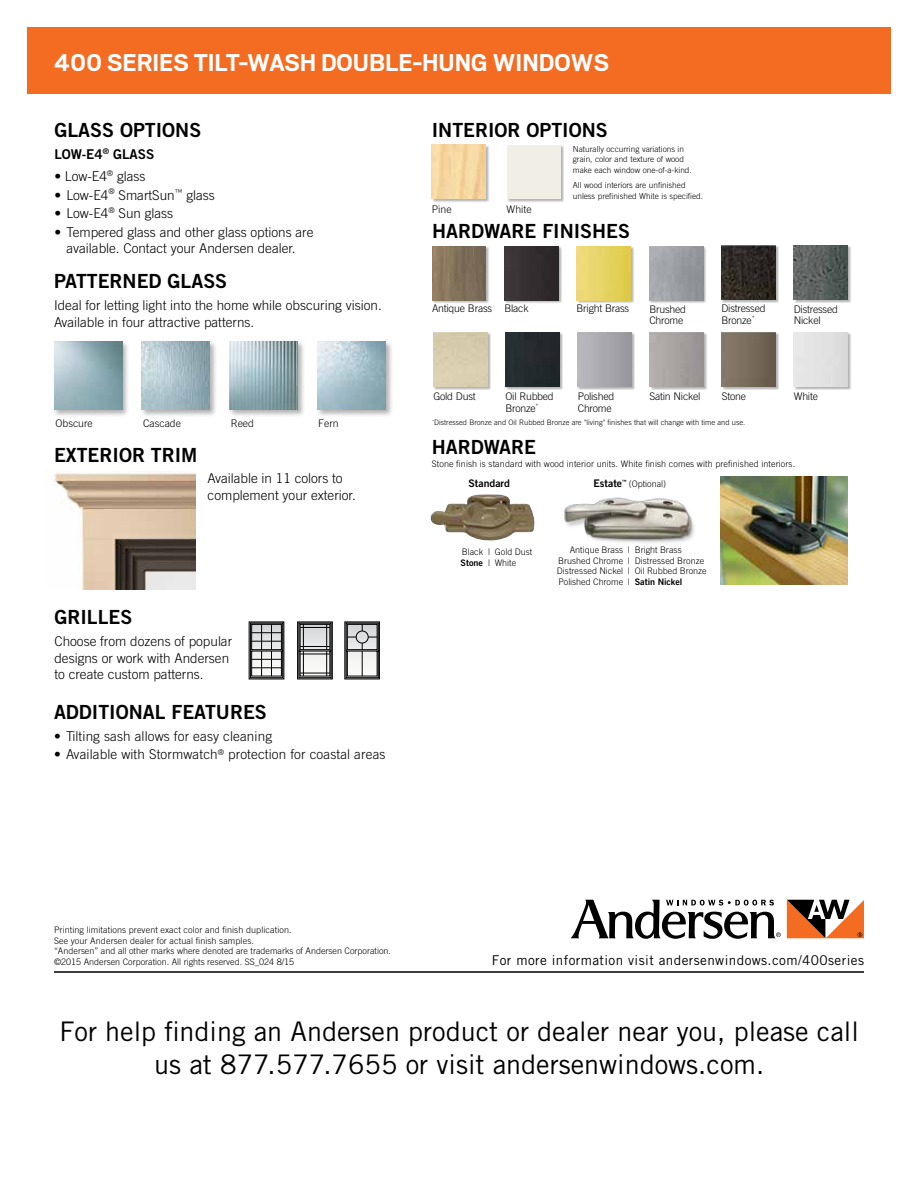
<style>
.page{position:relative;width:918px;height:1188px;background:#fff}
.page>*{position:absolute;margin:0;border:0;box-sizing:border-box;transform-origin:0 0}
.t1{font:27px/33px "Trade Gothic LT Std";color:#000;text-align:center}
.t2{font:700 27px "Scout";color:#fff}
.t3{font:19.5px "Trade Gothic LT Std Bd 2";color:#000}
.t4{font:300 13.5px/16.5px "Trade Gothic LT Std";color:#000}
.t5{font:13.5px "Trade Gothic LT Std";letter-spacing:.03em;color:#000}
.t6{font:13.5px "Trade Gothic LT Std Bd 2";color:#000}
.t7{font:300 10.5px/11.2px "Trade Gothic LT Std";letter-spacing:-.02em;color:#000}
.t8{font:300 10.5px "Trade Gothic LT Std";color:#000}
.t9{font:10.5px "Trade Gothic LT Std Bd 2";color:#000}
.t10{font:300 9px/10.5px "Trade Gothic LT Std";letter-spacing:.005em;color:#000}
.t11{font:9px "Trade Gothic LT Std Bd 2";color:#000}
.t12{font:300 8.25px/10.5px "Trade Gothic LT Std";color:#000}
.t13{font:300 7.5px "Trade Gothic LT Std";color:#000}
.t14{font:4.35px "Trade Gothic LT Std Bd 2";color:#000}
.s1{font-family:"Trade Gothic LT Std";font-weight:300}
</style>
<div class="page">
<svg style="left:570px;top:900px;width:211px;height:39px"></svg>
<svg style="left:787px;top:900px;width:77px;height:38px"></svg>
<hr style="left:54px;top:971px;width:810px;height:2px;background:#000">
<div style="left:52px;top:340px;width:78px;height:77px;background:#000;opacity:.3"></div>
<img style="left:54px;top:342px;width:68px;height:68px">
<div style="left:140px;top:340px;width:77px;height:77px;background:#000;opacity:.3"></div>
<img style="left:142px;top:342px;width:68px;height:68px">
<div style="left:228px;top:340px;width:77px;height:77px;background:#000;opacity:.3"></div>
<img style="left:230px;top:342px;width:68px;height:68px">
<div style="left:316px;top:340px;width:77px;height:77px;background:#000;opacity:.3"></div>
<img style="left:318px;top:342px;width:68px;height:68px">
<div style="left:507px;top:145px;width:57px;height:58px;background:#000;opacity:.3"></div>
<div style="left:507px;top:145px;width:54px;height:54px;background:#f1eee5"></div>
<div style="left:432px;top:145px;width:57px;height:58px;background:#000;opacity:.3"></div>
<img style="left:432px;top:145px;width:54px;height:54px">
<div style="left:27px;top:27px;width:864px;height:66px;background:#f36c21"></div>
<div style="left:505px;top:332px;width:58px;height:58px;background:#000;opacity:.3"></div>
<div style="left:506px;top:332px;width:54px;height:54px;background:#242a2d"></div>
<div style="left:577px;top:332px;width:58px;height:58px;background:#000;opacity:.3"></div>
<img style="left:578px;top:332px;width:54px;height:54px">
<div style="left:432px;top:246px;width:58px;height:58px;background:#000;opacity:.3"></div>
<img style="left:432px;top:246px;width:54px;height:54px">
<div style="left:650px;top:332px;width:57px;height:58px;background:#000;opacity:.3"></div>
<img style="left:650px;top:332px;width:54px;height:54px">
<div style="left:504px;top:246px;width:58px;height:58px;background:#000;opacity:.3"></div>
<img style="left:504px;top:246px;width:54px;height:54px">
<div style="left:433px;top:332px;width:58px;height:58px;background:#000;opacity:.3"></div>
<div style="left:434px;top:332px;width:54px;height:54px;background:#d8cdaf"></div>
<div style="left:721px;top:245px;width:58px;height:58px;background:#000;opacity:.3"></div>
<img style="left:721px;top:246px;width:54px;height:54px">
<div style="left:794px;top:245px;width:57px;height:58px;background:#000;opacity:.3"></div>
<img style="left:794px;top:246px;width:54px;height:54px">
<div style="left:577px;top:246px;width:58px;height:58px;background:#000;opacity:.3"></div>
<img style="left:577px;top:246px;width:54px;height:54px">
<div style="left:722px;top:332px;width:57px;height:58px;background:#000;opacity:.3"></div>
<img style="left:722px;top:332px;width:54px;height:54px">
<div style="left:649px;top:246px;width:58px;height:58px;background:#000;opacity:.3"></div>
<img style="left:649px;top:246px;width:54px;height:54px">
<div style="left:794px;top:332px;width:57px;height:58px;background:#000;opacity:.3"></div>
<img style="left:794px;top:332px;width:54px;height:54px">
<img style="left:52px;top:472px;width:144px;height:117px">
<svg style="left:249px;top:622px;width:131px;height:57px"></svg>
<div style="left:356px;top:631px;width:12px;height:12px;border:1px solid #000;border-radius:50%"></div>
<img style="left:564px;top:497px;width:130px;height:46px">
<img style="left:721px;top:476px;width:127px;height:108px">
<img style="left:430px;top:494px;width:105px;height:47px">
<h1 class="t2" style="left:54px;top:45px;width:556px">400 SERIES TILT-WASH DOUBLE-HUNG WINDOWS</h1>
<h2 class="t3" style="left:54px;top:118px;width:148px">GLASS OPTIONS</h2>
<h3 class="t6" style="left:54px;top:146px;width:101px">LOW-E4<sup>®</sup> GLASS</h3>
<h3 class="t4" style="left:54px;top:168px;width:93px">• Low-E4<sup>®</sup> glass</h3>
<h3 class="t4" style="left:54px;top:186px;width:162px">• Low-E4<sup>®</sup> SmartSun<sup>™</sup> glass</h3>
<h3 class="t4" style="left:54px;top:205px;width:120px">• Low-E4<sup>®</sup> Sun glass</h3>
<h3 class="t4" style="left:54px;top:224px;width:261px;text-align:center">• Tempered glass and other glass options are available. Contact your Andersen dealer.</h3>
<h2 class="t3" style="left:54px;top:269px;width:175px">PATTERNED GLASS</h2>
<h3 class="t4" style="left:54px;top:297px;width:329px">Ideal for letting light into the home while obscuring vision.<br>Available in four attractive patterns.</h3>
<p class="t8" style="left:56px;top:417px;width:39px">Obscure</p>
<p class="t8" style="left:143px;top:417px;width:39px">Cascade</p>
<p class="t7" style="left:231px;top:417px;width:25px">Reed</p>
<p class="t7" style="left:318px;top:417px;width:22px">Fern</p>
<h2 class="t3" style="left:54px;top:443px;width:145px">EXTERIOR TRIM</h2>
<h3 class="t4" style="left:208px;top:470px;width:150px">Available in 11 colors to complement your exterior.</h3>
<h2 class="t3" style="left:54px;top:605px;width:80px">GRILLES</h2>
<h3 class="t4" style="left:54px;top:633px;width:179px">Choose from dozens of popular designs or work with Andersen to create custom patterns.</h3>
<h2 class="t3" style="left:54px;top:700px;width:214px">ADDITIONAL FEATURES</h2>
<h3 class="t4" style="left:54px;top:727px;width:220px">• Tilting sash allows for easy cleaning</h3>
<h3 class="t4" style="left:54px;top:746px;width:333px">• Available with Stormwatch<sup>®</sup> protection for coastal areas</h3>
<h2 class="t3" style="left:432px;top:118px;width:178px">INTERIOR OPTIONS</h2>
<p class="t7" style="left:432px;top:203px;width:21px">Pine</p>
<p class="t7" style="left:507px;top:203px;width:27px">White</p>
<p class="t12" style="left:573px;top:143px;width:120px">Naturally occurring variations in grain, color and texture of wood make each window one-of-a-kind.</p>
<p class="t12" style="left:573px;top:180px;width:132px">All wood interiors are unfinished unless prefinished White is specified.</p>
<h2 class="t3" style="left:432px;top:219px;width:200px">HARDWARE FINISHES</h2>
<p class="t7" style="left:432px;top:303px;width:62px">Antique Brass</p>
<p class="t7" style="left:504px;top:303px;width:26px">Black</p>
<p class="t7" style="left:576px;top:303px;width:54px">Bright Brass</p>
<p class="t7" style="left:649px;top:304px;width:38px">Brushed<br>Chrome</p>
<p class="t7" style="left:721px;top:303px;width:46px">Distressed<br>Bronze<sup>*</sup></p>
<p class="t7" style="left:794px;top:304px;width:46px">Distressed<br>Nickel</p>
<p class="t7" style="left:433px;top:391px;width:44px">Gold Dust</p>
<p class="t7" style="left:506px;top:391px;width:50px">Oil Rubbed<br>Bronze<sup>*</sup></p>
<p class="t7" style="left:578px;top:391px;width:38px">Polished<br>Chrome</p>
<p class="t7" style="left:649px;top:391px;width:53px">Satin Nickel</p>
<p class="t7" style="left:722px;top:391px;width:26px">Stone</p>
<p class="t7" style="left:794px;top:391px;width:26px">White</p>
<p class="t13" style="left:432px;top:418px;width:315px"><sup>*</sup>Distressed Bronze and Oil Rubbed Bronze are "living" finishes that will change with time and use.</p>
<h2 class="t3" style="left:432px;top:435px;width:106px">HARDWARE</h2>
<p class="t10" style="left:432px;top:459px;width:365px">Stone finish is standard with wood interior units. White finish comes with prefinished interiors.</p>
<p class="t9" style="left:469px;top:477px;width:43px">Standard</p>
<p class="t10" style="left:629px;top:478px;width:39px">(Optional)</p>
<p class="t9" style="left:594px;top:477px;width:30px">Estate</p>
<p class="t14" style="left:622px;top:479px;width:6px">™</p>
<p class="t10" style="left:462px;top:547px;width:30px">Black |</p>
<p class="t11" style="left:461px;top:557px;width:31px">Stone <span class="s1">|</span></p>
<p class="t10" style="left:495px;top:547px;width:39px">Gold Dust<br>White</p>
<p class="t10" style="left:557px;top:545px;width:75px;text-align:justify;text-indent:13px">Antique Brass | Brushed Chrome | Distressed Nickel | Polished Chrome |</p>
<p class="t10" style="left:635px;top:545px;width:73px">Bright Brass<br>Distressed Bronze<br>Oil Rubbed Bronze</p>
<p class="t11" style="left:635px;top:576px;width:49px">Satin Nickel</p>
<p class="t10" style="left:54px;top:925px;width:339px">Printing limitations prevent exact color and finish duplication.<br>See your Andersen dealer for actual finish samples.<br>“Andersen” and all other marks where denoted are trademarks of Andersen Corporation. ©2015 Andersen Corporation. All rights reserved. SS_024 8/15</p>
<h3 class="t5" style="left:492px;top:952px;width:374px">For more information visit andersenwindows.com/400series</h3>
<h1 class="t1" style="left:60px;top:1015px;width:801px">For help finding an Andersen product or dealer near you, please call us at 877.577.7655 or visit andersenwindows.com.</h1>
</div>
